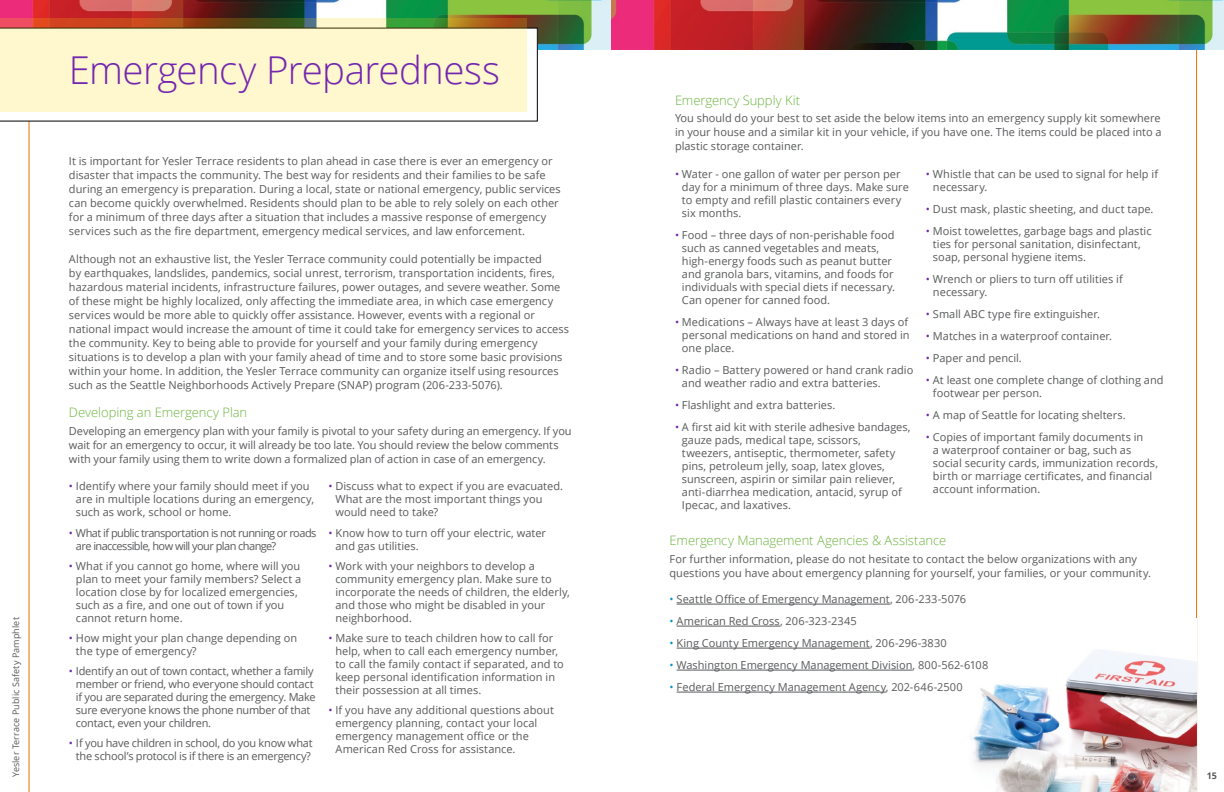
<style>
.page{position:relative;width:1224px;height:792px;background:#fff}
.page>*{position:absolute;margin:0;border:0;box-sizing:border-box;transform-origin:0 0}
.t1{font:300 38.4px "Open Sans";letter-spacing:-.015em;color:#7326b0}
.t2{font:300 13px "Open Sans";letter-spacing:-.005em;color:#6cb33f}
.t3{font:11px/13px "Open Sans";color:#58595b}
.t4{font:11px/13px "Open Sans";letter-spacing:-.025em;color:#58595b}
.t5{font:11px/13px "Open Sans";letter-spacing:-.05em;color:#58595b}
.t6{font:9px "Open Sans";letter-spacing:.01em;color:#58595b}
.t7{font:700 9px "Open Sans";color:#58595b}
.s1{color:#7326b0}
.s2{color:#0094d6}
</style>
<div class="page">
<svg style="left:1196px;top:49px;width:28px;height:743px"></svg>
<svg style="left:28px;top:122px;width:2px;height:670px"></svg>
<img style="left:0;top:0;width:612px;height:49px">
<img style="left:612px;top:0;width:612px;height:49px">
<img style="left:970px;top:649px;width:226px;height:143px">
<svg style="left:0;top:28px;width:538px;height:94px"></svg>
<svg style="left:0;top:18px;width:526px;height:94px;background:#f3e6bb"></svg>
<hr style="left:677px;top:604px;width:213px;height:1px;background:#58595b">
<hr style="left:677px;top:626px;width:103px;height:1px;background:#58595b">
<hr style="left:677px;top:648px;width:193px;height:1px;background:#58595b">
<hr style="left:677px;top:670px;width:236px;height:1px;background:#58595b">
<hr style="left:677px;top:692px;width:209px;height:1px;background:#58595b">
<p class="t6" style="left:10px;top:777px;width:161px;rotate:-90deg">Yesler Terrace Public Safety Pamphlet</p>
<h1 class="t1" style="left:69px;top:43px;width:432px">Emergency Preparedness</h1>
<p class="t3" style="left:69px;top:154px;width:493px;line-height:14px">It is important for Yesler Terrace residents to plan ahead in case there is ever an emergency or disaster that impacts the community. The best way for residents and their families to be safe during an emergency is preparation. During a local, state or national emergency, public services can become quickly overwhelmed. Residents should plan to be able to rely solely on each other for a minimum of three days after a situation that includes a massive response of emergency services such as the fire department, emergency medical services, and law enforcement.</p>
<p class="t3" style="left:69px;top:251px;width:502px;line-height:14px">Although not an exhaustive list, the Yesler Terrace community could potentially be impacted<br>by earthquakes, landslides, pandemics, social unrest, terrorism, transportation incidents, fires, hazardous material incidents, infrastructure failures, power outages, and severe weather. Some of these might be highly localized, only affecting the immediate area, in which case emergency services would be more able to quickly offer assistance. However, events with a regional or national impact would increase the amount of time it could take for emergency services to access the community. Key to being able to provide for yourself and your family during emergency situations is to develop a plan with your family ahead of time and to store some basic provisions within your home. In addition, the Yesler Terrace community can organize itself using resources such as the Seattle Neighborhoods Actively Prepare (SNAP) program (206-233-5076).</p>
<p class="t2" style="left:69px;top:403px;width:180px">Developing an Emergency Plan</p>
<p class="t3" style="left:69px;top:423px;width:504px;line-height:14px">Developing an emergency plan with your family is pivotal to your safety during an emergency. If you wait for an emergency to occur, it will already be too late. You should review the below comments with your family using them to write down a formalized plan of action in case of an emergency.</p>
<p class="t3" style="left:76px;top:480px;width:240px;text-indent:-7px"><span class="s1">•</span> Identify where your family should meet if you are in multiple locations during an emergency, such as work, school or home.</p>
<p class="t5" style="left:76px;top:526px;width:242px;text-indent:-7px"><span class="s1">•</span> What if public transportation is not running or roads are inaccessible, how will your plan change?</p>
<p class="t3" style="left:76px;top:559px;width:227px;text-indent:-7px"><span class="s1">•</span> What if you cannot go home, where will you plan to meet your family members? Select a location close by for localized emergencies, such as a fire, and one out of town if you cannot return home.</p>
<p class="t3" style="left:76px;top:631px;width:223px;text-indent:-7px"><span class="s1">•</span> How might your plan change depending on the type of emergency?</p>
<p class="t4" style="left:76px;top:664px;width:241px;text-indent:-7px"><span class="s1">•</span> Identify an out of town contact, whether a family member or friend, who everyone should contact if you are separated during the emergency. Make sure everyone knows the phone number of that contact, even your children.</p>
<p class="t4" style="left:69px;top:737px;width:245px;text-align:center"><span class="s1">•</span> If you have children in school, do you know what the school’s protocol is if there is an emergency?</p>
<p class="t3" style="left:335px;top:480px;width:229px;text-indent:-7px"><span class="s1">•</span> Discuss what to expect if you are evacuated.<br>What are the most important things you would need to take?</p>
<p class="t3" style="left:335px;top:526px;width:212px;text-indent:-7px"><span class="s1">•</span> Know how to turn off your electric, water and gas utilities.</p>
<p class="t3" style="left:335px;top:559px;width:236px;text-indent:-7px"><span class="s1">•</span> Work with your neighbors to develop a community emergency plan. Make sure to incorporate the needs of children, the elderly, and those who might be disabled in your neighborhood.</p>
<p class="t3" style="left:335px;top:631px;width:230px;text-indent:-7px"><span class="s1">•</span> Make sure to teach children how to call for help, when to call each emergency number, to call the family contact if separated, and to keep personal identification information in their possession at all times.</p>
<p class="t3" style="left:335px;top:703px;width:220px;text-indent:-7px"><span class="s1">•</span> If you have any additional questions about emergency planning, contact your local emergency management office or the American Red Cross for assistance.</p>
<p class="t2" style="left:675px;top:91px;width:127px">Emergency Supply Kit</p>
<p class="t3" style="left:675px;top:111px;width:488px;line-height:14px;text-align:justify">You should do your best to set aside the below items into an emergency supply kit somewhere in your house and a similar kit in your vehicle, if you have one. The items could be placed into a plastic storage container.</p>
<p class="t3" style="left:682px;top:167px;width:228px;text-indent:-7px"><span class="s1">•</span> Water - one gallon of water per person per day for a minimum of three days. Make sure to empty and refill plastic containers every six months.</p>
<p class="t3" style="left:682px;top:228px;width:215px;text-indent:-7px"><span class="s1">•</span> Food – three days of non-perishable food such as canned vegetables and meats, high-energy foods such as peanut butter and granola bars, vitamins, and foods for individuals with special diets if necessary.<br>Can opener for canned food.</p>
<p class="t3" style="left:682px;top:315px;width:229px;text-indent:-7px"><span class="s1">•</span> Medications – Always have at least 3 days of personal medications on hand and stored in one place.</p>
<p class="t3" style="left:682px;top:363px;width:233px;text-indent:-7px"><span class="s1">•</span> Radio – Battery powered or hand crank radio and weather radio and extra batteries.</p>
<p class="t3" style="left:675px;top:398px;width:162px"><span class="s1">•</span> Flashlight and extra batteries.</p>
<p class="t3" style="left:682px;top:420px;width:230px;text-indent:-7px"><span class="s1">•</span> A first aid kit with sterile adhesive bandages, gauze pads, medical tape, scissors, tweezers, antiseptic, thermometer, safety pins, petroleum jelly, soap, latex gloves, sunscreen, aspirin or similar pain reliever, anti-diarrhea medication, antacid, syrup of Ipecac, and laxatives.</p>
<p class="t3" style="left:933px;top:167px;width:227px;text-indent:-7px"><span class="s1">•</span> Whistle that can be used to signal for help if necessary.</p>
<p class="t3" style="left:926px;top:202px;width:229px"><span class="s1">•</span> Dust mask, plastic sheeting, and duct tape.</p>
<p class="t3" style="left:933px;top:224px;width:220px;text-indent:-7px"><span class="s1">•</span> Moist towelettes, garbage bags and plastic ties for personal sanitation, disinfectant, soap, personal hygiene items.</p>
<p class="t3" style="left:933px;top:272px;width:191px;text-indent:-7px"><span class="s1">•</span> Wrench or pliers to turn off utilities if necessary.</p>
<p class="t3" style="left:926px;top:307px;width:176px"><span class="s1">•</span> Small ABC type fire extinguisher.</p>
<p class="t3" style="left:926px;top:329px;width:188px"><span class="s1">•</span> Matches in a waterproof container.</p>
<p class="t3" style="left:926px;top:351px;width:97px"><span class="s1">•</span> Paper and pencil.</p>
<p class="t3" style="left:933px;top:373px;width:232px;text-indent:-7px"><span class="s1">•</span> At least one complete change of clothing and footwear per person.</p>
<p class="t3" style="left:926px;top:408px;width:201px"><span class="s1">•</span> A map of Seattle for locating shelters.</p>
<p class="t3" style="left:933px;top:430px;width:227px;text-indent:-7px"><span class="s1">•</span> Copies of important family documents in<br>a waterproof container or bag, such as social security cards, immunization records, birth or marriage certificates, and financial account information.</p>
<p class="t2" style="left:670px;top:532px;width:278px">Emergency Management Agencies &amp; Assistance</p>
<p class="t3" style="left:670px;top:551px;width:483px;line-height:14px">For further information, please do not hesitate to contact the below organizations with any questions you have about emergency planning for yourself, your families, or your community.</p>
<p class="t3" style="left:670px;top:592px;width:298px"><span class="s2">•</span> Seattle Office of Emergency Management, 206-233-5076</p>
<p class="t3" style="left:670px;top:614px;width:189px"><span class="s2">•</span> American Red Cross, 206-323-2345</p>
<p class="t3" style="left:670px;top:636px;width:279px"><span class="s2">•</span> King County Emergency Management, 206-296-3830</p>
<p class="t3" style="left:670px;top:658px;width:320px"><span class="s2">•</span> Washington Emergency Management Division, 800-562-6108</p>
<p class="t3" style="left:670px;top:680px;width:295px"><span class="s2">•</span> Federal Emergency Management Agency, 202-646-2500</p>
<p class="t7" style="left:1207px;top:770px;width:12px">15</p>
</div>
